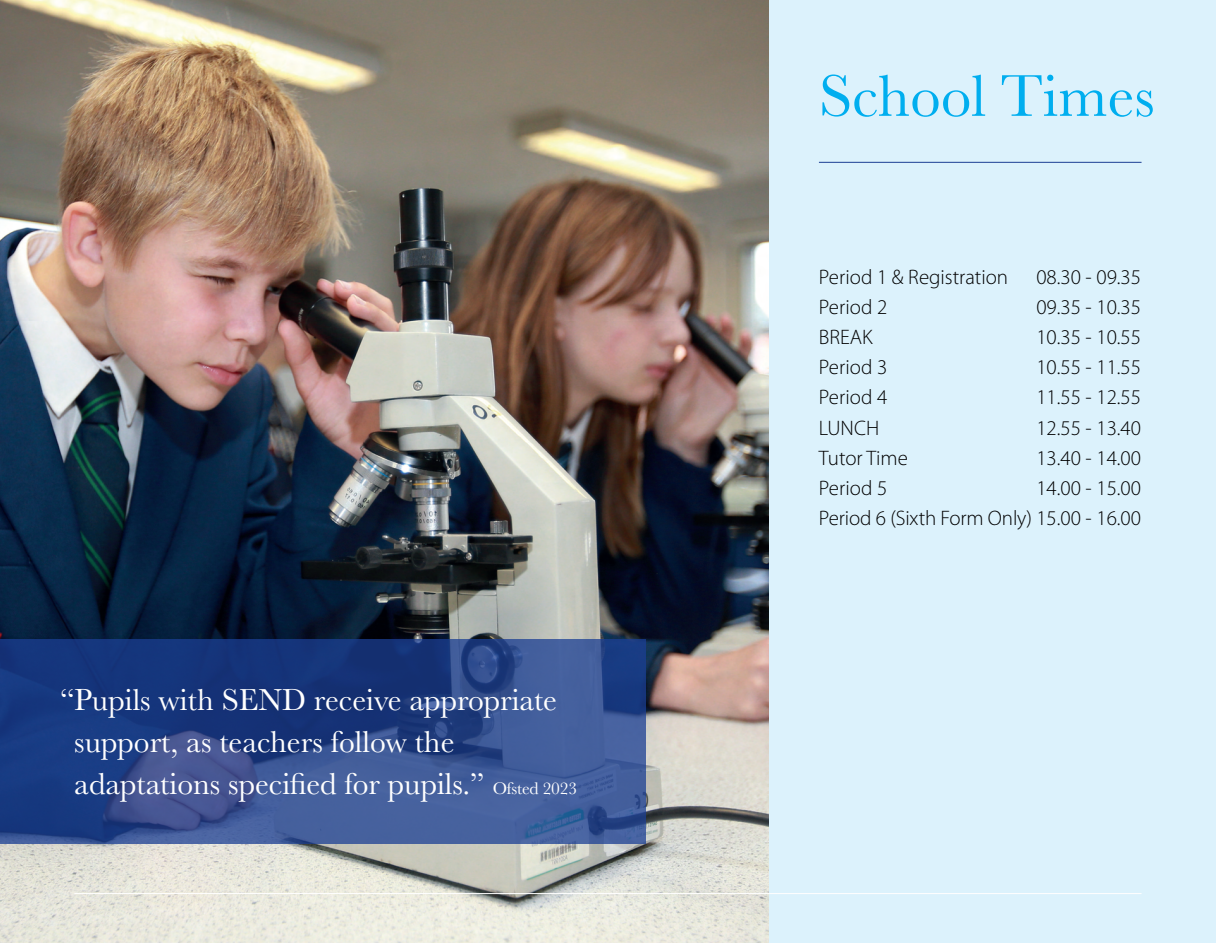
<style>
.page{position:relative;width:1216px;height:943px;background:#fff}
.page>*{position:absolute;margin:0;border:0;box-sizing:border-box;transform-origin:0 0}
.t1{font:61.25px "Baskerville";color:#00aeef}
.t2{font:31.5px/42px "Baskerville";color:#fff}
.t3{font:300 21px/30.1px "Myriad Pro";color:#000;text-align:right}
.s1{font-size:17.5px}
</style>
<div class="page">
<img style="left:0;top:0;width:769px;height:943px">
<div style="left:769px;top:0;width:446px;height:943px;background:#dcf2fc"></div>
<hr style="left:74px;top:893px;width:1067px;height:1px;background:#fff">
<hr style="left:819px;top:162px;width:322px;height:1px;background:#1b3f94">
<svg style="left:0;top:639px;width:645px;height:204px;background:#2c488a"></svg>
<h2 class="t2" style="left:74px;top:679px;width:504px;text-indent:-14px">“Pupils with SEND receive appropriate support, as teachers follow the adaptations specified for pupils.” <span class="s1">Ofsted 2023</span></h2>
<h1 class="t1" style="left:819px;top:57px;width:337px">School Times</h1>
<p class="t3" style="left:819px;top:261px;width:191px">Period 1 &amp; Registration</p>
<p class="t3" style="left:1036px;top:261px;width:106px">08.30 - 09.35</p>
<p class="t3" style="left:819px;top:292px;width:70px">Period 2</p>
<p class="t3" style="left:1036px;top:292px;width:106px">09.35 - 10.35</p>
<p class="t3" style="left:819px;top:322px;width:55px">BREAK</p>
<p class="t3" style="left:1036px;top:322px;width:106px">10.35 - 10.55</p>
<p class="t3" style="left:819px;top:352px;width:70px">Period 3</p>
<p class="t3" style="left:1036px;top:352px;width:106px">10.55 - 11.55</p>
<p class="t3" style="left:819px;top:382px;width:70px">Period 4</p>
<p class="t3" style="left:1036px;top:382px;width:106px">11.55 - 12.55</p>
<p class="t3" style="left:819px;top:412px;width:62px">LUNCH</p>
<p class="t3" style="left:1036px;top:412px;width:106px">12.55 - 13.40</p>
<p class="t3" style="left:819px;top:442px;width:90px">Tutor Time</p>
<p class="t3" style="left:1036px;top:442px;width:106px">13.40 - 14.00</p>
<p class="t3" style="left:819px;top:472px;width:70px">Period 5</p>
<p class="t3" style="left:819px;top:472px;width:324px">14.00 - 15.00<br>Period 6 (Sixth Form Only) 15.00 - 16.00</p>
</div>
